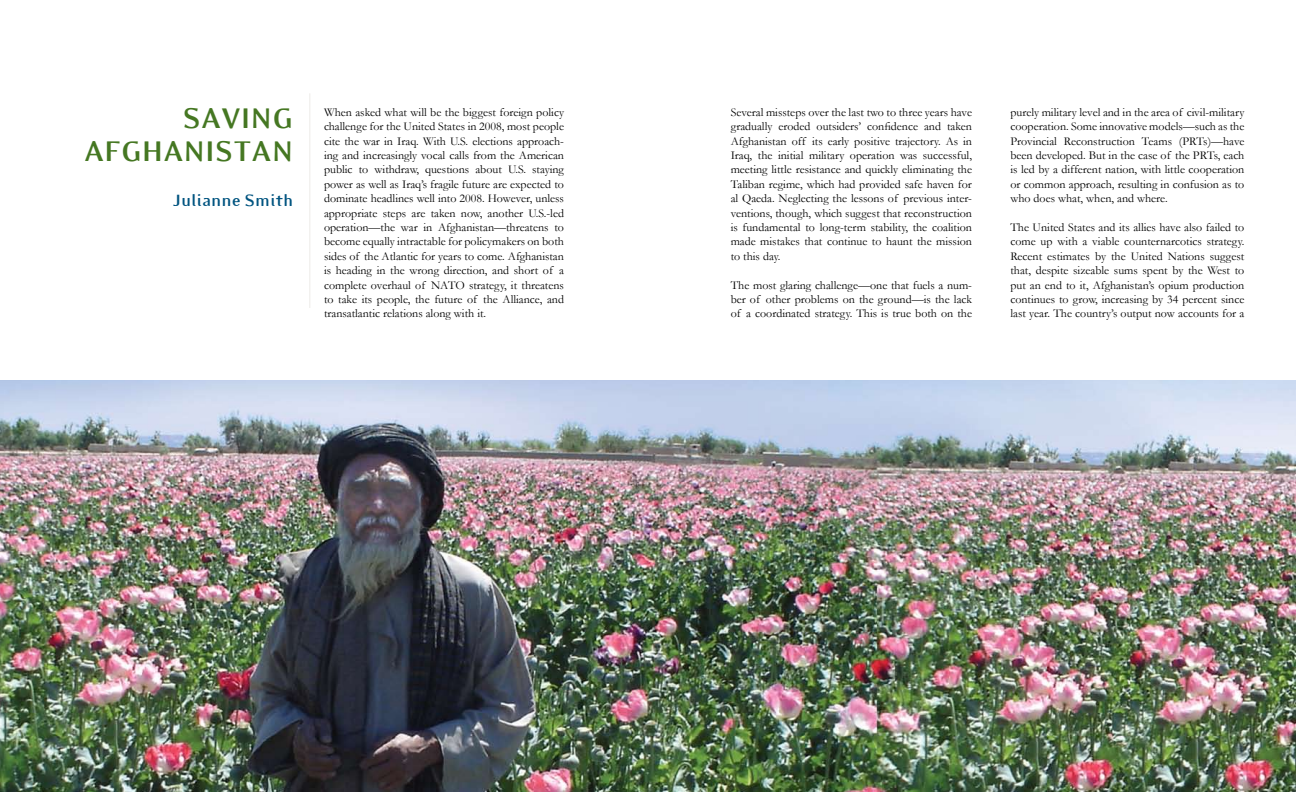
<style>
.page{position:relative;width:1296px;height:792px;background:#fff}
.page>*{position:absolute;margin:0;border:0;box-sizing:border-box;transform-origin:0 0}
.t1{font:700 33px/33px "Eidetic Modern";color:#457722;text-align:right}
.t2{font:700 19px "Eidetic Modern";color:#005480}
.t3{font:12px/14.4px "Garamond";color:#000;text-align:justify}
</style>
<div class="page">
<hr style="left:309px;top:93px;width:1px;height:215px;background:#a19589">
<img style="left:0;top:380px;width:1296px;height:412px">
<svg style="left:48px;top:759px;width:4px;height:5px"></svg>
<svg style="left:1243px;top:759px;width:4px;height:5px"></svg>
<h1 class="t1" style="left:84px;top:101px;width:211px">SAVING<br>AFG HANISTAN</h1>
<h2 class="t2" style="left:173px;top:191px;width:122px">JULIANNE SMITH</h2>
<p class="t3" style="left:324px;top:105px;width:242px">When asked what will be the biggest foreign policy challenge for the United States in 2008, most people cite the war in Iraq. With U.S. elections approach&shy;ing and increasingly vocal calls from the American public to withdraw, questions about U.S. staying power as well as Iraq’s fragile future are expected to dominate headlines well into 2008. However, unless appropriate steps are taken now, another U.S.-led operation—the war in Afghanistan—threatens to become equally intractable for policymakers on both sides of the Atlantic for years to come. Afghanistan is heading in the wrong direction, and short of a complete overhaul of NATO strategy, it threatens to take its people, the future of the Alliance, and transatlantic relations along with it.</p>
<p class="t3" style="left:731px;top:105px;width:243px">Several missteps over the last two to three years have gradually eroded outsiders’ confidence and taken Afghanistan off its early positive trajectory. As in Iraq, the initial military operation was successful, meeting little resistance and quickly eliminating the Taliban regime, which had provided safe haven for al Qaeda. Neglecting the lessons of previous inter&shy;ventions, though, which suggest that reconstruction is fundamental to long-term stability, the coalition made mistakes that continue to haunt the mission to this day.</p>
<p class="t3" style="left:731px;top:277px;width:243px">The most glaring challenge—one that fuels a num&shy;ber of other problems on the ground—is the lack of a coordinated strategy. This is true both on the</p>
<p class="t3" style="left:1010px;top:105px;width:236px">purely military level and in the area of civil-military cooperation. Some innovative models—such as the Provincial Reconstruction Teams (PRTs)—have been developed. But in the case of the PRTs, each is led by a different nation, with little cooperation or common approach, resulting in confusion as to who does what, when, and where.</p>
<p class="t3" style="left:1010px;top:220px;width:236px">The United States and its allies have also failed to come up with a viable counternarcotics strategy.<br>Recent estimates by the United Nations suggest that, despite sizeable sums spent by the West to put an end to it, Afghanistan’s opium production continues to grow, increasing by 34 percent since last year. The country’s output now accounts for a</p>
</div>
